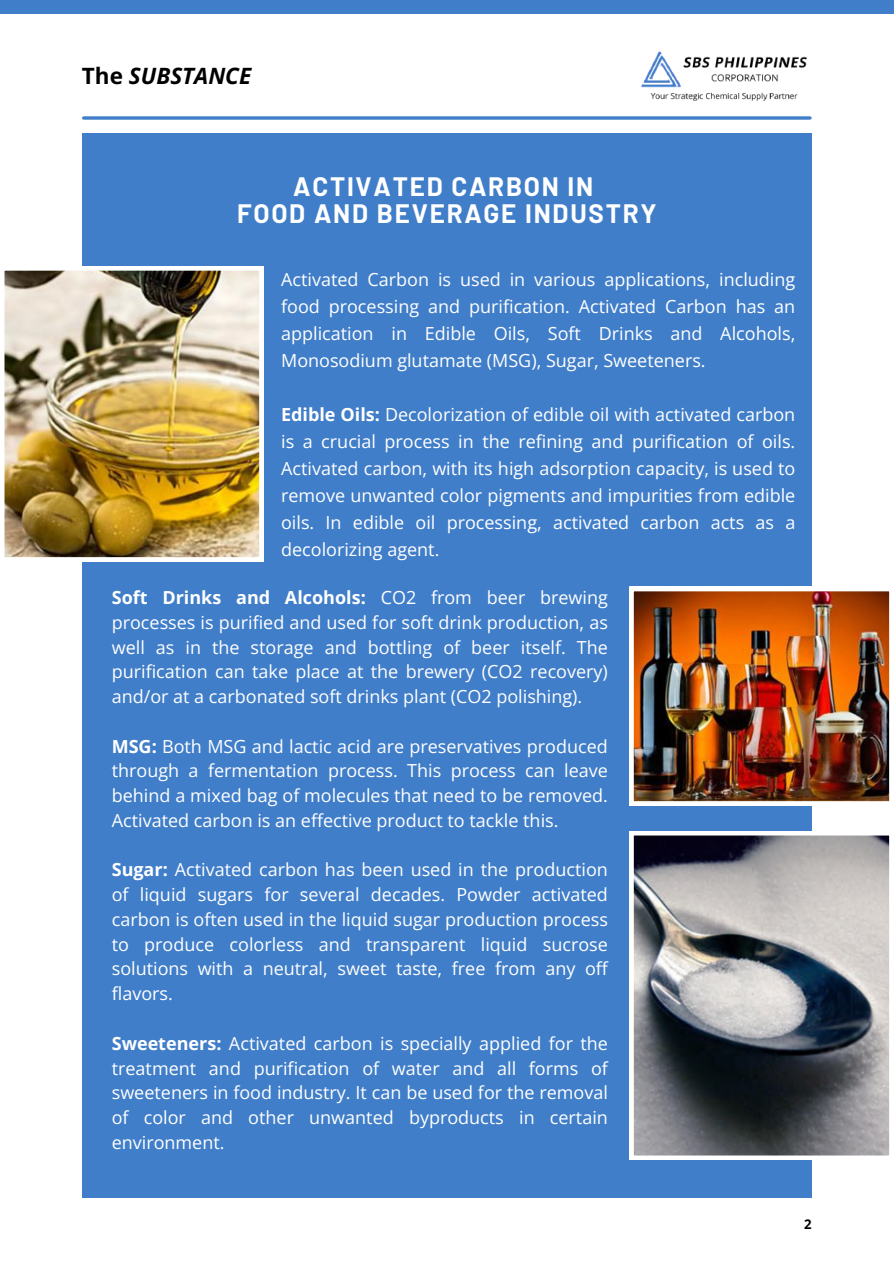
<style>
.page{position:relative;width:894px;height:1264px;background:#fff}
.page>*{position:absolute;margin:0;border:0;box-sizing:border-box;transform-origin:0 0}
.t1{font:700 25.95px/27px "Barlow";letter-spacing:.065em;color:#fff;text-align:center}
.t2{font:italic 700 22.5px "Open Sans";color:#000}
.t3{font:18px/24.8px "Open Sans";color:#fff;text-align:justify}
.t4{font:700 13.2px "Open Sans";color:#000}
.s1{font-style:normal}
.s2{font-weight:700}
</style>
<div class="page">
<div style="left:0;top:0;width:893px;height:14px;background:#407ec9"></div>
<svg style="left:84px;top:116px;width:725px;height:4px"></svg>
<div style="left:82px;top:133px;width:729px;height:1064px;background:#407ec9"></div>
<img style="left:4px;top:266px;width:259px;height:295px">
<img style="left:629px;top:587px;width:261px;height:218px">
<svg style="left:629px;top:831px;width:261px;height:328px"></svg>
<img style="left:641px;top:51px;width:166px;height:50px">
<p class="t2" style="left:82px;top:60px;width:171px"><span class="s1">The</span> SUBSTANCE</p>
<h1 class="t1" style="left:237px;top:172px;width:420px">ACTIVATED CARBON IN<br>FOOD AND BEVERAGE INDUSTRY</h1>
<p class="t3" style="left:281px;top:265px;width:515px;line-height:27px">Activated Carbon is used in various applications, including food processing and purification. Activated Carbon has an application in Edible Oils, Soft Drinks and Alcohols, Monosodium glutamate (MSG), Sugar, Sweeteners.</p>
<p class="t3" style="left:281px;top:400px;width:515px;line-height:27px"><span class="s2">Edible Oils:</span> Decolorization of edible oil with activated carbon is a crucial process in the refining and purification of oils.<br>Activated carbon, with its high adsorption capacity, is used to remove unwanted color pigments and impurities from edible oils. In edible oil processing, activated carbon acts as a decolorizing agent.</p>
<p class="t3" style="left:112px;top:584px;width:497px"><span class="s2">Soft Drinks and Alcohols:</span> CO2 from beer brewing processes is purified and used for soft drink production, as well as in the storage and bottling of beer itself. The purification can take place at the brewery (CO2 recovery) and/or at a carbonated soft drinks plant (CO2 polishing).</p>
<p class="t3" style="left:112px;top:733px;width:497px"><span class="s2">MSG:</span> Both MSG and lactic acid are preservatives produced through a fermentation process. This process can leave behind a mixed bag of molecules that need to be removed.<br>Activated carbon is an effective product to tackle this.</p>
<p class="t3" style="left:112px;top:857px;width:497px"><span class="s2">Sugar:</span> Activated carbon has been used in the production of liquid sugars for several decades. Powder activated carbon is often used in the liquid sugar production process to produce colorless and transparent liquid sucrose solutions with a neutral, sweet taste, free from any off flavors.</p>
<p class="t3" style="left:112px;top:1030px;width:497px"><span class="s2">Sweeteners:</span> Activated carbon is specially applied for the treatment and purification of water and all forms of sweeteners in food industry. It can be used for the removal of color and other unwanted byproducts in certain environment.</p>
<p class="t4" style="left:803px;top:1215px;width:9px">2</p>
</div>
